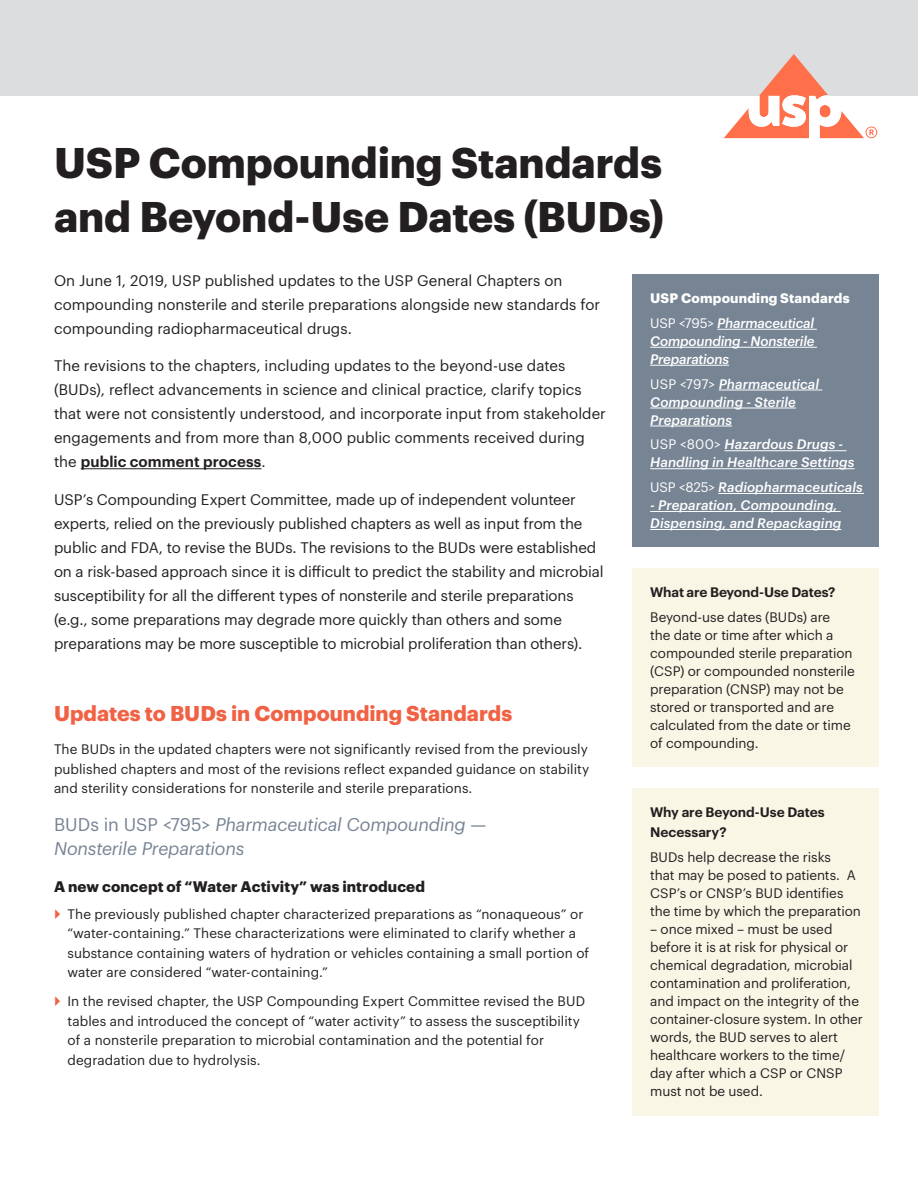
<style>
.page{position:relative;width:918px;height:1188px;background:#fff}
.page>*{position:absolute;margin:0;border:0;box-sizing:border-box;transform-origin:0 0}
.t1{font:700 42px/54px "Graphik";letter-spacing:-.005em;color:#231f20}
.t2{font:700 21px "Graphik";color:#f16144}
.t3{font:italic 18px/24px "Graphik";letter-spacing:-.01em;color:#778494}
.Body{font:15px/24px "Graphik";letter-spacing:-.005em;color:#231f20}
.t4{font:700 15px "Graphik";letter-spacing:.01em;color:#231f20}
.Body-2{font:13.5px/18px "Graphik";color:#231f20}
.bullets_2{font:italic 500 13.5px/18px "Graphik";letter-spacing:.005em;color:#fff}
.t5{font:600 13.5px/19.5px "Graphik";letter-spacing:-.005em;color:#231f20}
.bullets_2-2{font:700 13.5px "Graphik";letter-spacing:.015em;color:#fff}
.s1{font-weight:600}
.s2{font-weight:400;font-style:normal}
.s3{font-style:normal}
</style>
<div class="page">
<div style="left:0;top:0;width:918px;height:95px;background:#dcdddf"></div>
<hr style="left:81px;top:468px;width:180px;height:1px;background:#231f20">
<div style="left:633px;top:274px;width:246px;height:272px;background:#778494"></div>
<hr style="left:717px;top:329px;width:100px;height:1px;background:#fff">
<hr style="left:650px;top:347px;width:167px;height:1px;background:#fff">
<hr style="left:650px;top:365px;width:79px;height:1px;background:#fff">
<hr style="left:719px;top:390px;width:103px;height:1px;background:#fff">
<hr style="left:650px;top:408px;width:146px;height:1px;background:#fff">
<hr style="left:650px;top:426px;width:82px;height:1px;background:#fff">
<hr style="left:724px;top:450px;width:123px;height:1px;background:#fff">
<hr style="left:650px;top:468px;width:205px;height:1px;background:#fff">
<hr style="left:718px;top:493px;width:146px;height:1px;background:#fff">
<hr style="left:650px;top:511px;width:191px;height:1px;background:#fff">
<hr style="left:650px;top:529px;width:191px;height:1px;background:#fff">
<div style="left:633px;top:568px;width:246px;height:199px;background:#f9f6e6"></div>
<div style="left:633px;top:788px;width:246px;height:328px;background:#f9f6e6"></div>
<svg style="left:724px;top:54px;width:153px;height:84px"></svg>
<p class="t1" style="left:54px;top:132px;width:612px">USP Compounding Standards and Beyond-Use Dates (BUDs)</p>
<p class="Body" style="left:54px;top:267px;width:548px">On June 1, 2019, USP published updates to the USP General Chapters on compounding nonsterile and sterile preparations alongside new standards for compounding radiopharmaceutical drugs.</p>
<p class="Body" style="left:54px;top:353px;width:553px">The revisions to the chapters, including updates to the beyond-use dates (BUDs), reflect advancements in science and clinical practice, clarify topics that were not consistently understood, and incorporate input from stakeholder engagements and from more than 8,000 public comments received during the <span class="s1">public comment process</span>.</p>
<p class="Body" style="left:54px;top:486px;width:551px">USP’s Compounding Expert Committee, made up of independent volunteer experts, relied on the previously published chapters as well as input from the public and FDA, to revise the BUDs. The revisions to the BUDs were established on a risk-based approach since it is difficult to predict the stability and microbial susceptibility for all the different types of nonsterile and sterile preparations (e.g., some preparations may degrade more quickly than others and some preparations may be more susceptible to microbial proliferation than others).</p>
<p class="bullets_2-2" style="left:650px;top:288px;width:201px">USP Compounding Standards</p>
<p class="bullets_2" style="left:650px;top:313px;width:166px;text-align:justify"><span class="s2">USP &lt;795&gt;</span> Pharmaceutical Compounding - Nonsterile Preparations</p>
<p class="bullets_2" style="left:650px;top:374px;width:170px"><span class="s2">USP &lt;797&gt;</span> Pharmaceutical<br>Compounding - Sterile<br>Preparations</p>
<p class="bullets_2" style="left:650px;top:434px;width:206px"><span class="s2">USP &lt;800&gt;</span> Hazardous Drugs -<br>Handling in Healthcare Settings</p>
<p class="bullets_2" style="left:650px;top:477px;width:214px"><span class="s2">USP &lt;825&gt;</span> Radiopharmaceuticals</p>
<p class="bullets_2" style="left:650px;top:495px;width:193px">- Preparation, Compounding,<br>Dispensing, and Repackaging</p>
<p class="t5" style="left:650px;top:581px;width:187px">What are Beyond-Use Dates?</p>
<p class="Body-2" style="left:650px;top:607px;width:206px">Beyond-use dates (BUDs) are<br>the date or time after which a compounded sterile preparation (CSP) or compounded nonsterile preparation (CNSP) may not be stored or transported and are calculated from the date or time of compounding.</p>
<h1 class="t2" style="left:54px;top:697px;width:460px">Updates to BUDs in Compounding Standards</h1>
<p class="Body-2" style="left:54px;top:739px;width:537px;line-height:19.5px;text-align:justify">The BUDs in the updated chapters were not significantly revised from the previously published chapters and most of the revisions reflect expanded guidance on stability and sterility considerations for nonsterile and sterile preparations.</p>
<h2 class="t3" style="left:54px;top:811px;width:434px"><span class="s3">BUDs in USP &lt;795&gt;</span> Pharmaceutical Compounding —<br>Nonsterile Preparations</h2>
<h3 class="t4" style="left:54px;top:875px;width:373px">A new concept of “Water Activity” was introduced</h3>
<p class="Body-2" style="left:68px;top:903px;width:523px;line-height:19.5px">The previously published chapter characterized preparations as “nonaqueous” or “water-containing.” These characterizations were eliminated to clarify whether a substance containing waters of hydration or vehicles containing a small portion of water are considered “water-containing.”</p>
<p class="Body-2" style="left:68px;top:991px;width:519px;line-height:19.5px">In the revised chapter, the USP Compounding Expert Committee revised the BUD tables and introduced the concept of “water activity” to assess the susceptibility of a nonsterile preparation to microbial contamination and the potential for degradation due to hydrolysis.</p>
<p class="t5" style="left:650px;top:802px;width:176px">Why are Beyond-Use Dates<br>Necessary?</p>
<p class="Body-2" style="left:650px;top:847px;width:212px">BUDs help decrease the risks<br>that may be posed to patients. A<br>CSP’s or CNSP’s BUD identifies the time by which the preparation</p>
<p class="Body-2" style="left:650px;top:919px;width:214px">– once mixed – must be used before it is at risk for physical or chemical degradation, microbial contamination and proliferation, and impact on the integrity of the container-closure system. In other words, the BUD serves to alert healthcare workers to the time/ day after which a CSP or CNSP must not be used.</p>
</div>
